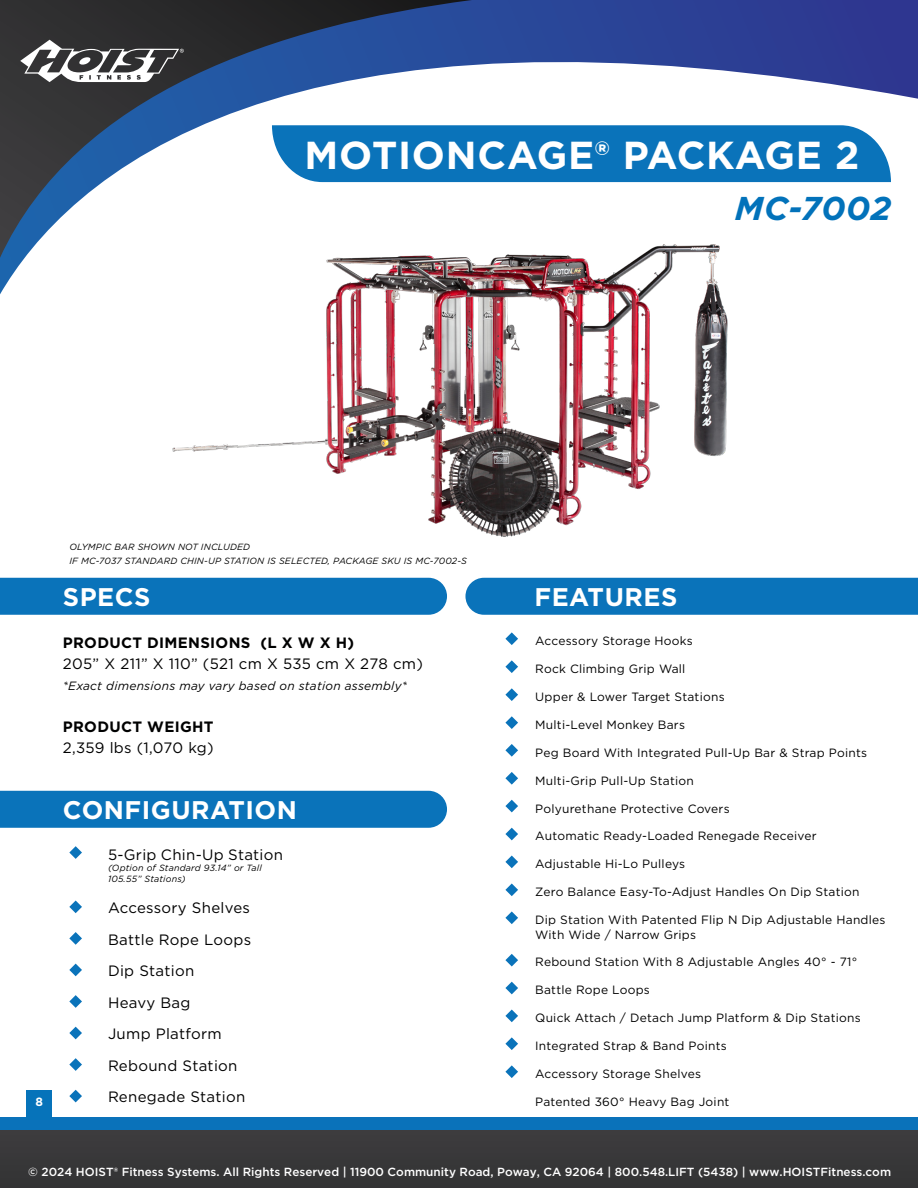
<style>
.page{position:relative;width:918px;height:1188px;background:#fff}
.page>*{position:absolute;margin:0;border:0;box-sizing:border-box;transform-origin:0 0}
.t1{font:700 39px "Gotham";letter-spacing:.02em;color:#fff}
.t2{font:italic 700 33px "Gotham";letter-spacing:.015em;color:#0272ba}
.t3{font:700 25.5px "Gotham";letter-spacing:.02em;color:#fff}
.t4{font:15px/31.5px "Gotham";letter-spacing:.02em;color:#000101}
.t5{font:700 15px "Gotham";letter-spacing:.02em;color:#000101}
.t6{font:12px/14.4px "Gotham";letter-spacing:.02em;color:#000101}
.t7{font:italic 12px "Gotham";letter-spacing:.02em;color:#000101}
.t8{font:700 12px "Gotham";color:#fff}
.t9{font:500 11.7px "Gotham";color:#fff}
.t10{font:italic 9px/10.8px "Gotham";letter-spacing:.02em;color:#000101}
</style>
<div class="page">
<svg style="left:0;top:0;width:918px;height:294px"></svg>
<div style="left:0;top:1118px;width:918px;height:70px;background:#0a72ba"></div>
<div style="left:0;top:1130px;width:918px;height:58px;background:#383839"></div>
<div style="left:27px;top:1090px;width:25px;height:30px;background:#0673ba"></div>
<div style="left:272px;top:125px;width:619px;height:57px;background:#0a73ba"></div>
<img style="left:172px;top:191px;width:574px;height:346px">
<div style="left:0;top:578px;width:447px;height:37px;background:#0a73ba"></div>
<div style="left:0;top:791px;width:447px;height:37px;background:#0a73ba"></div>
<div style="left:465px;top:578px;width:453px;height:37px;background:#0a73ba"></div>
<svg style="left:505px;top:632px;width:13px;height:13px"></svg>
<svg style="left:505px;top:688px;width:13px;height:13px"></svg>
<svg style="left:505px;top:744px;width:13px;height:13px"></svg>
<svg style="left:505px;top:800px;width:13px;height:12px"></svg>
<svg style="left:505px;top:856px;width:13px;height:12px"></svg>
<svg style="left:505px;top:911px;width:13px;height:13px"></svg>
<svg style="left:505px;top:660px;width:13px;height:13px"></svg>
<svg style="left:505px;top:716px;width:13px;height:13px"></svg>
<svg style="left:505px;top:772px;width:13px;height:13px"></svg>
<svg style="left:505px;top:828px;width:13px;height:12px"></svg>
<svg style="left:505px;top:884px;width:13px;height:12px"></svg>
<svg style="left:505px;top:954px;width:13px;height:12px"></svg>
<svg style="left:505px;top:1010px;width:13px;height:12px"></svg>
<svg style="left:505px;top:1065px;width:13px;height:13px"></svg>
<svg style="left:505px;top:982px;width:13px;height:12px"></svg>
<svg style="left:505px;top:1037px;width:13px;height:13px"></svg>
<svg style="left:69px;top:846px;width:13px;height:13px"></svg>
<svg style="left:69px;top:901px;width:13px;height:12px"></svg>
<svg style="left:69px;top:964px;width:13px;height:12px"></svg>
<svg style="left:69px;top:1027px;width:13px;height:12px"></svg>
<svg style="left:69px;top:932px;width:13px;height:13px"></svg>
<svg style="left:69px;top:995px;width:13px;height:13px"></svg>
<svg style="left:69px;top:1058px;width:13px;height:13px"></svg>
<svg style="left:69px;top:1090px;width:13px;height:12px"></svg>
<h1 class="t1" style="left:305px;top:130px;width:556px">MOTIONCAGE® PACKAGE 2</h1>
<h2 class="t2" style="left:735px;top:187px;width:158px">MC-7002</h2>
<p class="t8" style="left:36px;top:1093px;width:9px">8</p>
<p class="t10" style="left:69px;top:541px;width:182px">OLYMPIC BAR SHOWN NOT INCLUDED</p>
<p class="t10" style="left:69px;top:556px;width:399px">IF MC-7037 STANDARD CHIN-UP STATION IS SELECTED, PACKAGE SKU IS MC-7002-S</p>
<h3 class="t3" style="left:63px;top:581px;width:89px">SPECS</h3>
<p class="t5" style="left:63px;top:632px;width:293px">PRODUCT DIMENSIONS (L X W X H)</p>
<p class="t4" style="left:63px;top:647px;width:362px">205” X 211” X 110” (521 cm X 535 cm X 278 cm)</p>
<p class="t7" style="left:63px;top:678px;width:346px">*Exact dimensions may vary based on station assembly*</p>
<p class="t5" style="left:63px;top:716px;width:152px">PRODUCT WEIGHT</p>
<p class="t4" style="left:63px;top:731px;width:152px">2,359 lbs (1,070 kg)</p>
<h3 class="t3" style="left:63px;top:794px;width:236px">CONFIGURATION</h3>
<p class="t4" style="left:108px;top:839px;width:177px">5-Grip Chin-Up Station</p>
<p class="t10" style="left:108px;top:862px;width:155px">(Option of Standard 93.14” or Tall<br>105.55” Stations)</p>
<p class="t4" style="left:108px;top:892px;width:145px">Accessory Shelves<br>Battle Rope Loops<br>Dip Station<br>Heavy Bag<br>Jump Platform<br>Rebound Station<br>Renegade Station</p>
<h3 class="t3" style="left:534px;top:581px;width:144px">FEATURES</h3>
<p class="t6" style="left:535px;top:633px;width:159px">Accessory Storage Hooks</p>
<p class="t6" style="left:535px;top:661px;width:152px">Rock Climbing Grip Wall</p>
<p class="t6" style="left:535px;top:689px;width:191px">Upper &amp; Lower Target Stations</p>
<p class="t6" style="left:535px;top:717px;width:151px">Multi-Level Monkey Bars</p>
<p class="t6" style="left:535px;top:745px;width:333px">Peg Board With Integrated Pull-Up Bar &amp; Strap Points</p>
<p class="t6" style="left:535px;top:773px;width:160px">Multi-Grip Pull-Up Station</p>
<p class="t6" style="left:535px;top:801px;width:196px">Polyurethane Protective Covers</p>
<p class="t6" style="left:535px;top:829px;width:283px">Automatic Ready-Loaded Renegade Receiver</p>
<p class="t6" style="left:535px;top:857px;width:151px">Adjustable Hi-Lo Pulleys</p>
<p class="t6" style="left:535px;top:885px;width:326px">Zero Balance Easy-To-Adjust Handles On Dip Station</p>
<p class="t6" style="left:535px;top:912px;width:352px">Dip Station With Patented Flip N Dip Adjustable Handles<br>With Wide / Narrow Grips</p>
<p class="t6" style="left:535px;top:955px;width:323px">Rebound Station With 8 Adjustable Angles 40° - 71°</p>
<p class="t6" style="left:535px;top:983px;width:116px">Battle Rope Loops</p>
<p class="t6" style="left:535px;top:1011px;width:327px">Quick Attach / Detach Jump Platform &amp; Dip Stations</p>
<p class="t6" style="left:535px;top:1038px;width:193px">Integrated Strap &amp; Band Points</p>
<p class="t6" style="left:535px;top:1066px;width:167px">Accessory Storage Shelves</p>
<p class="t6" style="left:535px;top:1094px;width:196px">Patented 360° Heavy Bag Joint</p>
<p class="t9" style="left:28px;top:1164px;width:864px">© 2024 HOIST® Fitness Systems. All Rights Reserved | 11900 Community Road, Poway, CA 92064 | 800.548.LIFT (5438) | www.HOISTFitness.com</p>
</div>
